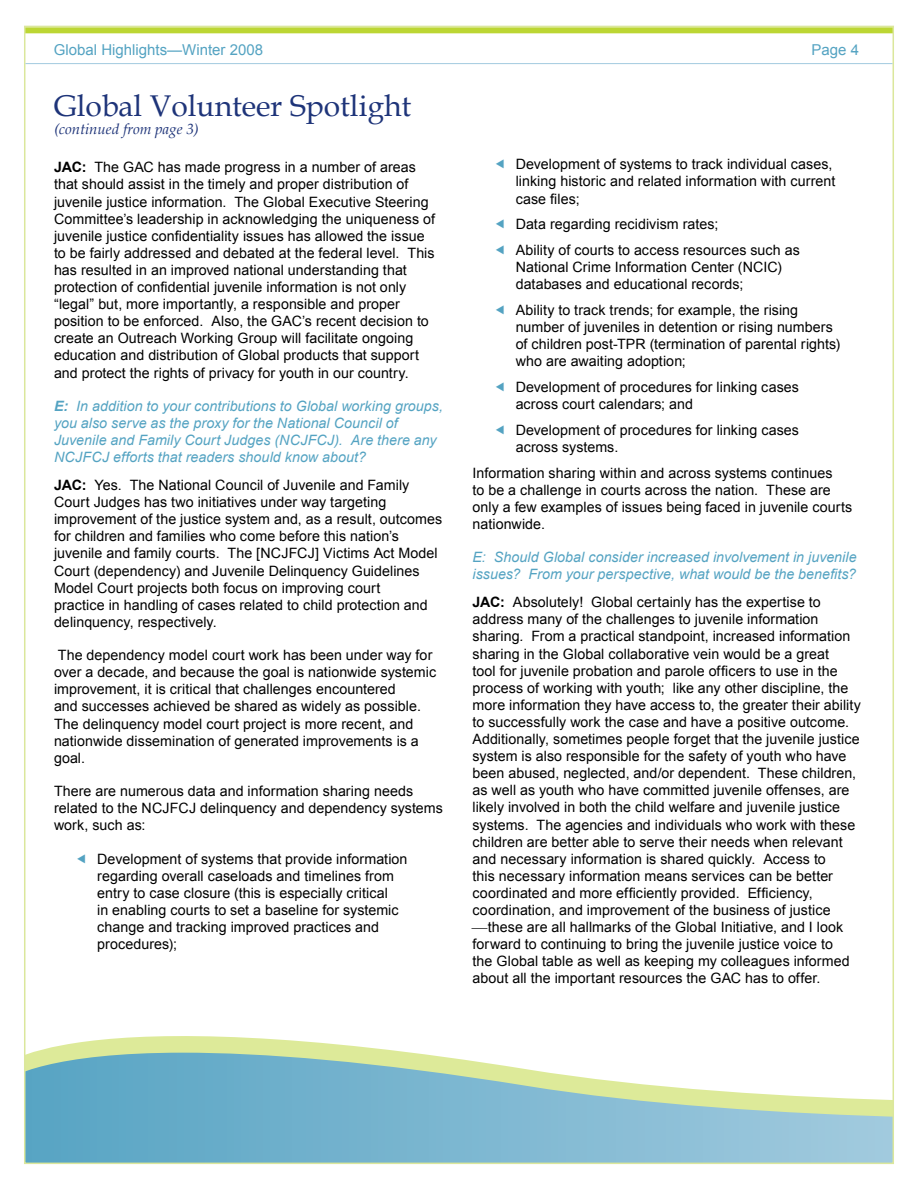
<style>
.page{position:relative;width:918px;height:1188px;background:#fff}
.page>*{position:absolute;margin:0;border:0;box-sizing:border-box;transform-origin:0 0}
.t1{font:30px "Book Antiqua";color:#1e3479}
.t2{font:15px "Arial";color:#54a3c2}
.t3{font:italic 15px "Book Antiqua";color:#1e3479}
.t4{font:14.25px/17.1px "Arial";letter-spacing:.005em;color:#000}
.t5{font:italic 14.25px/17.1px "Arial";letter-spacing:.005em;color:#54a3c2}
.s1{font-weight:700}
.s2{font-style:italic}
</style>
<div class="page">
<div style="left:0;top:27px;width:918px;height:6px;background:#bcd633"></div>
<svg style="left:31px;top:1036px;width:382px;height:17px;fill:#ddea99"></svg>
<svg style="left:27px;top:1053px;width:864px;height:108px;background:#95c4d0"></svg>
<hr style="left:26px;top:63px;width:867px;height:1px;background:#a3cbdf">
<p class="t2" style="left:54px;top:40px;width:211px">Global H ighlights—Winter 2008</p>
<p class="t2" style="left:812px;top:40px;width:49px">Page 4</p>
<h1 class="t1" style="left:54px;top:85px;width:359px">Global Volunteer Spotlight</h1>
<p class="t3" style="left:54px;top:119px;width:146px">(continued from page 3)</p>
<p class="t4" style="left:54px;top:159px;width:383px"><span class="s1">JAC:</span> The GAC has made progress in a number of areas that should assist in the timely and proper distribution of juvenile justice information. The Global Executive Steering Committee’s leadership in acknowledging the uniqueness of juvenile justice confidentiality issues has allowed the issue to be fairly addressed and debated at the federal level. This has resulted in an improved national understanding that protection of confidential juvenile information is not only “legal” but, more importantly, a responsible and proper position to be enforced. Also, the GAC’s recent decision to create an Outreach Working Group will facilitate ongoing education and distribution of Global products that support and protect the rights of privacy for youth in our country.</p>
<p class="t5" style="left:54px;top:398px;width:391px"><span class="s1">E:</span> In addition to your contributions to Global working groups, you also serve as the proxy for the National Council of Juvenile and Family Court Judges (NCJFCJ). Are there any NCJFCJ efforts that readers should know about?</p>
<p class="t4" style="left:54px;top:477px;width:390px"><span class="s1">JAC:</span> Yes. The National Council of Juvenile and Family Court Judges has two initiatives under way targeting improvement of the justice system and, as a result, outcomes for children and families who come before this nation’s juvenile and family courts. The [N CJFCJ] Victims Act Model Court (dependency) and Juvenile Delinquency Guidelines Model Court projects both focus on improving court<br>practice in handling of cases related to child protection and delinquency, respectively.</p>
<p class="t4" style="left:54px;top:647px;width:384px">The dependency model court work has been under way for over a decade, and because the goal is nationwide systemic improvement, it is critical that challenges encountered<br>and successes achieved be shared as widely as possible.<br>The delinquency model court project is more recent, and nationwide dissemination of generated improvements is a goal.</p>
<p class="t4" style="left:54px;top:783px;width:390px">There are numerous data and information sharing needs related to the NCJFCJ delinquency and dependency systems work, such as:</p>
<p class="t4" style="left:97px;top:850px;width:312px">Development of systems that provide information regarding overall caseloads and timelines from entry to case closure (this is especially critical<br>in enabling courts to set a baseline for systemic change and tracking improved practices and procedures);</p>
<p class="t4" style="left:516px;top:156px;width:321px">Development of systems to track individual cases, linking historic and related information with current case files;</p>
<p class="t4" style="left:516px;top:212px;width:286px;line-height:25.8px">Data regarding recidivism rates;<br>Ability of courts to access resources such as</p>
<p class="t4" style="left:516px;top:259px;width:268px">National Crime I nformation Center (N CI C) databases and educational records;</p>
<p class="t4" style="left:516px;top:302px;width:326px">Ability to track trends; for example, the rising number of juveniles in detention or rising numbers of children post-TPR (termination of parental rights) who are awaiting adoption;</p>
<p class="t4" style="left:516px;top:379px;width:285px">Development of procedures for linking cases across court calendars; and</p>
<p class="t4" style="left:516px;top:421px;width:285px">Development of procedures for linking cases across systems.</p>
<p class="t4" style="left:473px;top:464px;width:381px">I nformation sharing within and across systems continues<br>to be a challenge in courts across the nation. These are only a few examples of issues being faced in juvenile courts nationwide.</p>
<p class="t5" style="left:473px;top:549px;width:386px">E: Should Global consider increased involvement in juvenile issues? From your perspective, what would be the benefits?</p>
<p class="t4" style="left:473px;top:594px;width:390px"><span class="s1">JAC:</span> Absolutely! Global certainly has the expertise to address many of the challenges to juvenile information sharing<span class="s2">.</span> From a practical standpoint, increased information sharing in the Global collaborative vein would be a great<br>tool for juvenile probation and parole officers to use in the process of working with youth; like any other discipline, the more information they have access to, the greater their ability to successfully work the case and have a positive outcome.<br>Additionally, sometimes people forget that the juvenile justice system is also responsible for the safety of youth who have been abused, neglected, and/or dependent. These children, as well as youth who have committed juvenile offenses, are likely involved in both the child welfare and juvenile justice systems. The agencies and individuals who work with these children are better able to serve their needs when relevant and necessary information is shared quickly. Access to<br>this necessary information means services can be better coordinated and more efficiently provided. Efficiency, coordination, and improvement of the business of justice</p>
<p class="t4" style="left:473px;top:919px;width:379px;text-indent:15px">these are all hallmarks of the Global I nitiative, and I look forward to continuing to bring the juvenile justice voice to the Global table as well as keeping my colleagues informed about all the important resources the GAC has to offer.</p>
</div>
